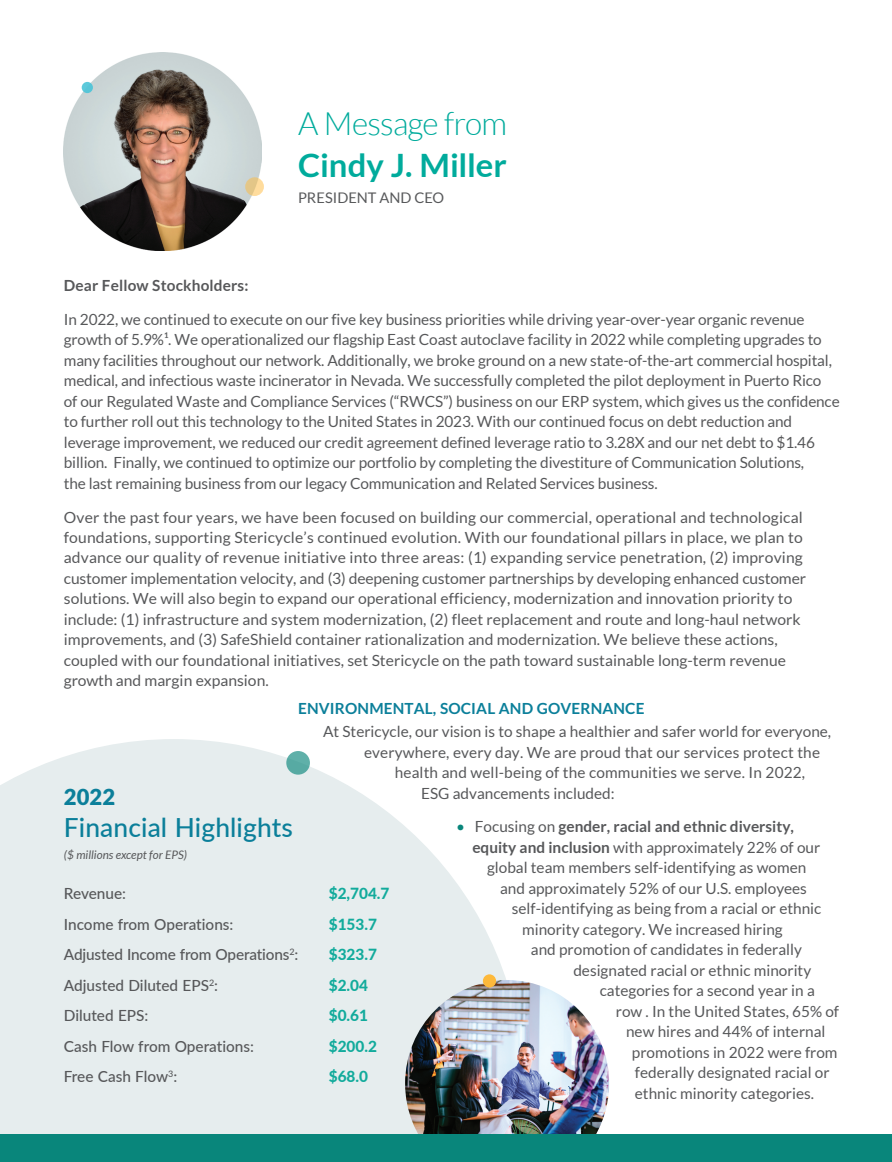
<style>
.page{position:relative;width:892px;height:1162px;background:#fff}
.page>*{position:absolute;margin:0;border:0;box-sizing:border-box;transform-origin:0 0}
.t1{font:700 32.25px/42.2px "Lato";color:#00ab9c}
.t2{font:500 26.25px "Lato";letter-spacing:.005em;color:#0b7f9a}
.t3{font:900 21.9px "Lato";color:#0b7f9a}
.t4{font:15.3px/20.4px "Lato";color:#57585a}
.t5{font:500 15.3px "Lato";letter-spacing:-.005em;color:#57585a}
.t6{font:700 15.3px "Lato";color:#57585a}
.t7{font:800 15.3px "Lato";color:#12ab9c}
.t8{font:14.7px "Lato";letter-spacing:.005em;color:#58595b}
.t9{font:italic 11.7px "Lato";color:#57585a}
.s1{font-weight:300}
.s2{font-weight:700}
.s3{font-weight:700;color:#0b7f9a}
.s4{font-weight:400;color:#09867b}
.s5{font-weight:400}
</style>
<div class="page">
<img style="left:64px;top:53px;width:198px;height:197px">
<svg style="left:245px;top:177px;width:19px;height:19px"></svg>
<div style="left:82px;top:82px;width:11px;height:11px;background:#58c6d7;border-radius:50%"></div>
<svg style="left:0;top:739px;width:506px;height:394px;background:#e9eff0"></svg>
<img style="left:405px;top:979px;width:204px;height:154px">
<div style="left:0;top:1133px;width:891px;height:28px;background:#09867b"></div>
<div style="left:482px;top:974px;width:14px;height:13px;background:#fdb93b;border-radius:50%"></div>
<svg style="left:286px;top:750px;width:24px;height:24px"></svg>
<p class="t1" style="left:298px;top:101px;width:210px"><span class="s1">A Message from<br></span>Cindy J. Miller</p>
<p class="t8" style="left:298px;top:190px;width:147px">PRESIDENT AND CEO</p>
<p class="t4" style="left:64px;top:269px;width:742px;line-height:33.6px"><span class="s2">Dear Fellow Stockholders:<br></span>In 2022, we continued to execute on our five key business priorities while driving year-over-year organic revenue</p>
<p class="t4" style="left:64px;top:329px;width:777px">growth of 5.9%¹. We operationalized our flagship East Coast autoclave facility in 2022 while completing upgrades to many facilities throughout our network. Additionally, we broke ground on a new state-of-the-art commercial hospital, medical, and infectious waste incinerator in Nevada. We successfully completed the pilot deployment in Puerto Rico<br>of our Regulated Waste and Compliance Services (“RWCS”) business on our ERP system, which gives us the confidence to further roll out this technology to the United States in 2023. With our continued focus on debt reduction and leverage improvement, we reduced our credit agreement defined leverage ratio to 3.28X and our net debt to $1.46 billion. Finally, we continued to optimize our portfolio by completing the divestiture of Communication Solutions,<br>the last remaining business from our legacy Communication and Related Services business.</p>
<p class="t4" style="left:64px;top:506px;width:743px">Over the past four years, we have been focused on building our commercial, operational and technological foundations, supporting Stericycle’s continued evolution. With our foundational pillars in place, we plan to advance our quality of revenue initiative into three areas: (1) expanding service penetration, (2) improving customer implementation velocity, and (3) deepening customer partnerships by developing enhanced customer solutions. We will also begin to expand our operational efficiency, modernization and innovation priority to include: (1) infrastructure and system modernization, (2) fleet replacement and route and long-haul network improvements, and (3) SafeShield container rationalization and modernization. We believe these actions, coupled with our foundational initiatives, set Stericycle on the path toward sustainable long-term revenue growth and margin expansion.</p>
<p class="t4" style="left:323px;top:695px;width:509px;line-height:23.7px;text-indent:-25px"><span class="s3">ENVIRONMENTAL, SOCIAL AND GOVERNANCE<br></span>At Stericycle, our vision is to shape a healthier and safer world for everyone,</p>
<p class="t4" style="left:364px;top:741px;width:457px">everywhere, every day. We are proud that our services protect the</p>
<p class="t4" style="left:394px;top:762px;width:411px">health and well-being of the communities we serve. In 2022,</p>
<p class="t4" style="left:421px;top:782px;width:195px">ESG advancements included:</p>
<p class="t6" style="left:456px;top:817px;width:339px"><span class="s4">•</span> <span class="s5">Focusing on</span> gender, racial and ethnic diversity,</p>
<p class="t4" style="left:472px;top:836px;width:349px"><span class="s2">equity and inclusion</span> with approximately 22% of our</p>
<p class="t4" style="left:487px;top:857px;width:321px">global team members self-identifying as women</p>
<p class="t4" style="left:500px;top:877px;width:308px">and approximately 52% of our U.S. employees</p>
<p class="t4" style="left:511px;top:898px;width:311px">self-identifying as being from a racial or ethnic</p>
<p class="t4" style="left:522px;top:918px;width:262px">minority category. We increased hiring</p>
<p class="t4" style="left:530px;top:939px;width:272px">and promotion of candidates in federally</p>
<p class="t4" style="left:573px;top:959px;width:239px">designated racial or ethnic minority</p>
<p class="t4" style="left:599px;top:980px;width:216px">categories for a second year in a</p>
<p class="t4" style="left:615px;top:1000px;width:225px">row . In the United States, 65% of</p>
<p class="t4" style="left:625px;top:1020px;width:201px">new hires and 44% of internal</p>
<p class="t4" style="left:631px;top:1041px;width:207px">promotions in 2022 were from</p>
<p class="t4" style="left:634px;top:1061px;width:196px">federally designated racial or</p>
<p class="t4" style="left:634px;top:1082px;width:180px">ethnic minority categories.</p>
<p class="t3" style="left:64px;top:783px;width:53px">2022</p>
<p class="t2" style="left:64px;top:807px;width:230px">Financial Highlights</p>
<p class="t9" style="left:64px;top:848px;width:125px">($ millions except for EPS)</p>
<p class="t5" style="left:64px;top:882px;width:64px">Revenue:</p>
<p class="t7" style="left:328px;top:881px;width:62px">$2,704.7</p>
<p class="t5" style="left:64px;top:912px;width:171px">Income from Operations:</p>
<p class="t7" style="left:328px;top:912px;width:50px">$153.7</p>
<p class="t5" style="left:64px;top:943px;width:236px">Adjusted Income from Operations<sup>2</sup>:</p>
<p class="t7" style="left:328px;top:942px;width:50px">$323.7</p>
<p class="t5" style="left:64px;top:973px;width:156px">Adjusted Diluted EPS<sup>2</sup>:</p>
<p class="t7" style="left:328px;top:973px;width:41px">$2.04</p>
<p class="t5" style="left:64px;top:1004px;width:86px">Diluted EPS:</p>
<p class="t7" style="left:328px;top:1003px;width:41px">$0.61</p>
<p class="t5" style="left:64px;top:1034px;width:191px">Cash Flow from Operations:</p>
<p class="t7" style="left:328px;top:1034px;width:50px">$200.2</p>
<p class="t5" style="left:64px;top:1065px;width:115px">Free Cash Flow<sup>3</sup>:</p>
<p class="t7" style="left:328px;top:1065px;width:41px">$68.0</p>
</div>
